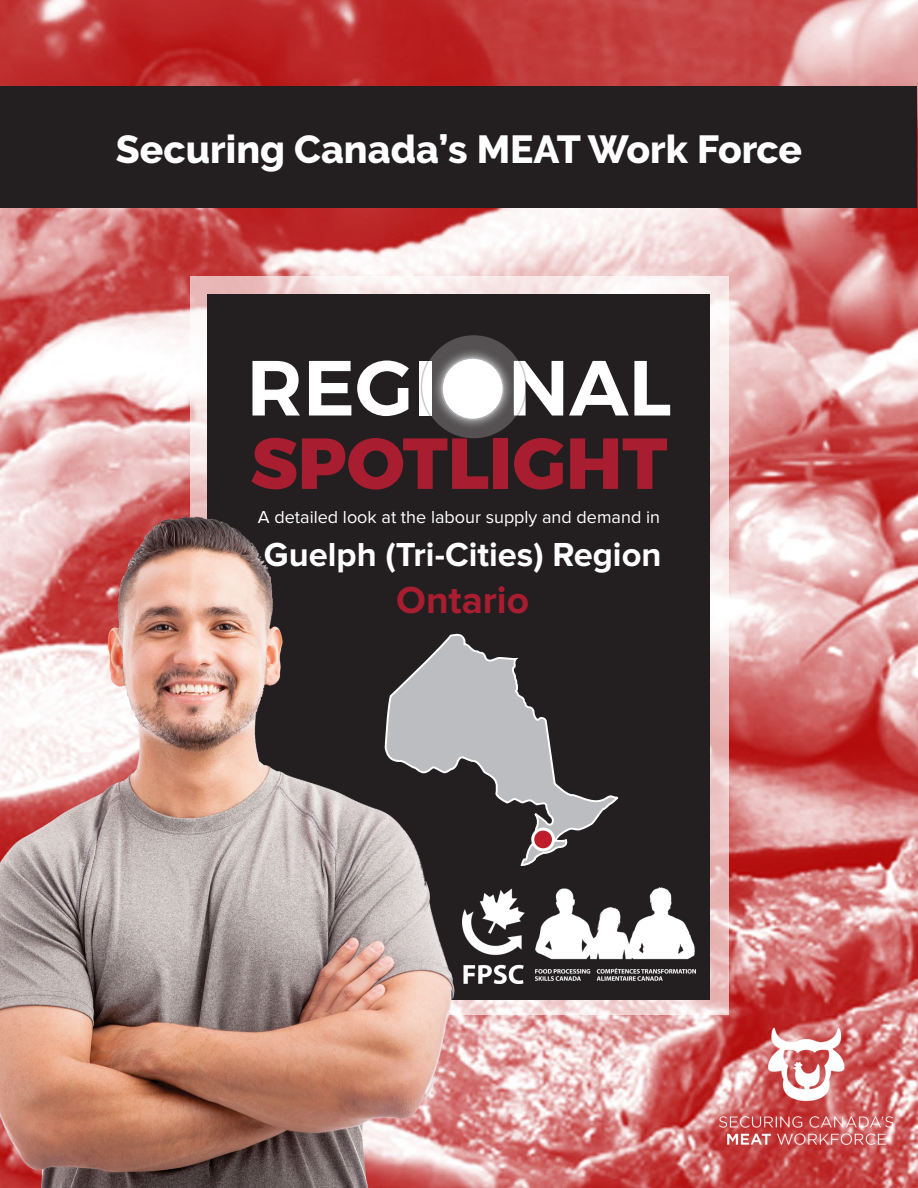
<style>
.page{position:relative;width:918px;height:1188px;background:#fff}
.page>*{position:absolute;margin:0;border:0;box-sizing:border-box;transform-origin:0 0}
.t1{font:600 78px "Montserrat";color:#fff}
.t2{font:800 72px "Montserrat";color:#a81d30}
.t3{font:800 39px "Raleway";color:#fff}
.t4{font:700 39px "Proxima Nova";color:#a81d30}
.t5{font:700 34.5px "Proxima Nova";color:#fff}
.t6{font:18px "Proxima Nova";color:#fff}
</style>
<div class="page">
<img style="left:0;top:0;width:918px;height:1188px">
<div style="left:1px;top:86px;width:916px;height:122px;background:#231f20"></div>
<svg style="left:190px;top:277px;width:539px;height:738px"></svg>
<div style="left:208px;top:295px;width:502px;height:705px;background:#231f20"></div>
<svg style="left:421px;top:335px;width:105px;height:104px;background:#959394"></svg>
<div style="left:421px;top:334px;width:106px;height:106px;border:2px solid #231f20;border-radius:50%"></div>
<img style="left:462px;top:888px;width:233px;height:95px">
<img style="left:0;top:508px;width:459px;height:680px">
<img style="left:715px;top:1027px;width:182px;height:119px">
<svg style="left:383px;top:633px;width:236px;height:234px"></svg>
<div style="left:533px;top:829px;width:20px;height:21px;background:#be1d2c;border-radius:50%"></div>
<div style="left:531px;top:828px;width:24px;height:23px;border:3px solid #fff;border-radius:50%"></div>
<h3 class="t3" style="left:116px;top:127px;width:688px">Securing Canada’s MEAT Work Force</h3>
<h1 class="t1" style="left:246px;top:324px;width:427px">REGI NAL</h1>
<h2 class="t2" style="left:250px;top:404px;width:419px">SPOTLIGHT</h2>
<p class="t6" style="left:258px;top:509px;width:404px">A detailed look at the labour supply and demand in</p>
<h3 class="t5" style="left:264px;top:539px;width:399px">Guelph (Tri-Cities) Region</h3>
<h3 class="t4" style="left:396px;top:582px;width:135px">Ontario</h3>
</div>
